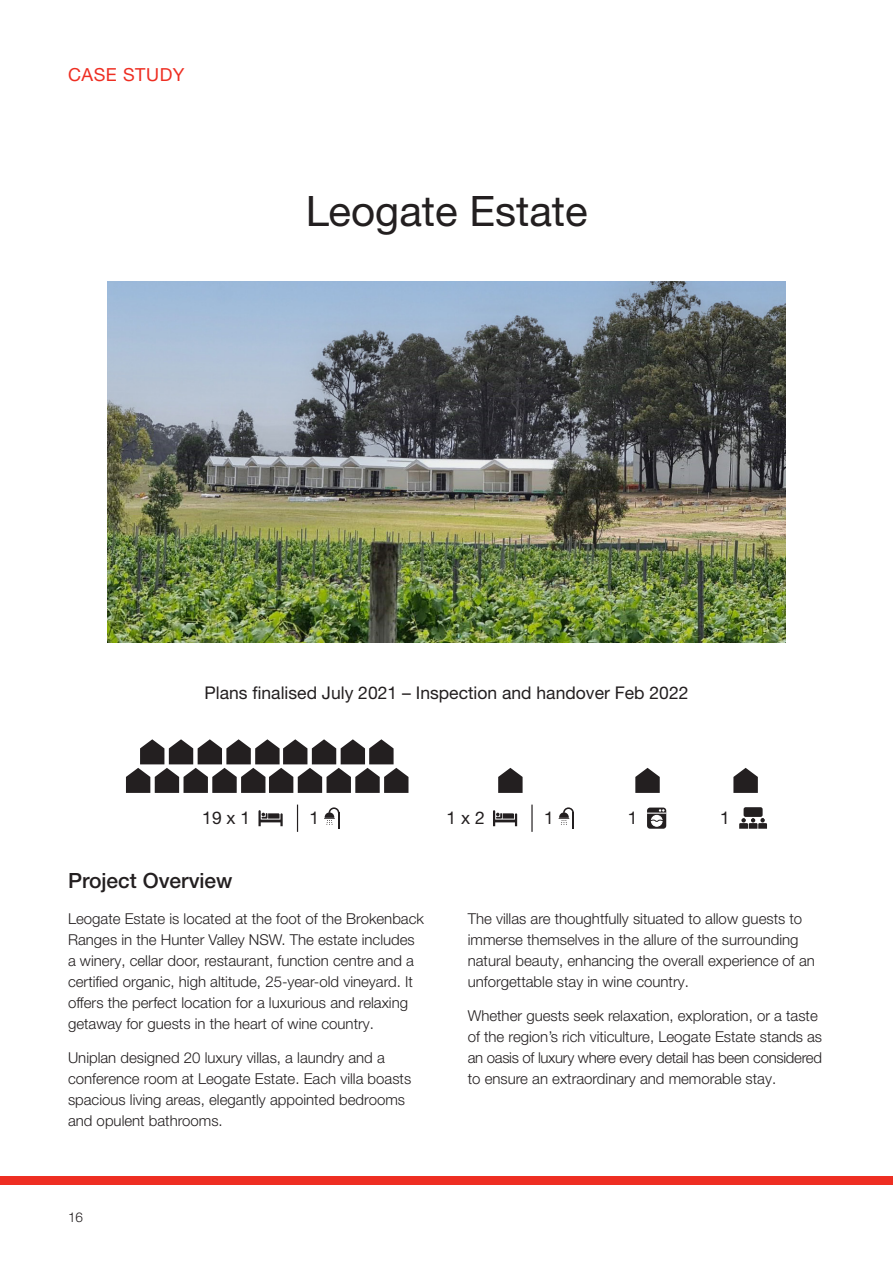
<style>
.page{position:relative;width:893px;height:1263px;background:#fff}
.page>*{position:absolute;margin:0;border:0;box-sizing:border-box;transform-origin:0 0}
.t1{font:42px "Helvetica Neue LT Pro";color:#231f20}
.t2{font:500 21px "Helvetica Neue LT Pro";color:#231f20}
.t3{font:18px "Helvetica Neue LT Pro";letter-spacing:.03em;color:#ee2e22}
.t4{font:17.55px "Helvetica Neue LT Pro";color:#231f20}
.t5{font:300 15px/21px "Helvetica Neue LT Pro";color:#231f20}
.t6{font:300 13.5px "Helvetica Neue LT Pro";color:#231f20}
</style>
<div class="page">
<img style="left:108px;top:282px;width:677px;height:360px">
<svg style="left:498px;top:768px;width:25px;height:25px"></svg>
<svg style="left:493px;top:810px;width:24px;height:16px"></svg>
<svg style="left:559px;top:807px;width:15px;height:22px"></svg>
<hr style="left:531px;top:804px;width:2px;height:28px;background:#231f20">
<svg style="left:258px;top:810px;width:25px;height:16px"></svg>
<svg style="left:324px;top:807px;width:15px;height:22px"></svg>
<svg style="left:297px;top:804px;width:1px;height:28px"></svg>
<svg style="left:126px;top:739px;width:282px;height:54px"></svg>
<svg style="left:635px;top:768px;width:25px;height:25px"></svg>
<div style="left:647px;top:807px;width:19px;height:22px;background:#231f20;border-radius:3px"></div>
<div style="left:651px;top:815px;width:11px;height:11px;background:#fff;border-radius:50%"></div>
<div style="left:651px;top:815px;width:12px;height:12px;border:1px solid #fff;border-radius:50%"></div>
<svg style="left:647px;top:809px;width:19px;height:14px"></svg>
<svg style="left:733px;top:768px;width:25px;height:25px"></svg>
<div style="left:744px;top:807px;width:19px;height:10px;background:#231f20;border-radius:2px"></div>
<svg style="left:739px;top:818px;width:28px;height:11px"></svg>
<div style="left:0;top:1176px;width:893px;height:8px;background:#ee2e22"></div>
<p class="t3" style="left:68px;top:63px;width:118px">CASE STUDY</p>
<h1 class="t1" style="left:305px;top:185px;width:284px">Leogate Estate</h1>
<p class="t4" style="left:204px;top:682px;width:486px">Plans finalised July 2021 – Inspection and handover Feb 2022</p>
<p class="t4" style="left:202px;top:807px;width:50px">19 x 1</p>
<p class="t4" style="left:309px;top:807px;width:11px">1</p>
<p class="t4" style="left:446px;top:807px;width:40px">1 x 2</p>
<p class="t4" style="left:544px;top:807px;width:11px">1</p>
<p class="t4" style="left:628px;top:807px;width:11px">1</p>
<p class="t4" style="left:720px;top:807px;width:11px">1</p>
<p class="t2" style="left:68px;top:868px;width:166px">Project Overview</p>
<p class="t5" style="left:68px;top:908px;width:357px">Leogate Estate is located at the foot of the Brokenback Ranges in the Hunter Valley NSW. The estate includes a winery, cellar door, restaurant, function centre and a certified organic, high altitude, 25-year-old vineyard. It offers the perfect location for a luxurious and relaxing getaway for guests in the heart of wine country.</p>
<p class="t5" style="left:68px;top:1047px;width:345px">Uniplan designed 20 luxury villas, a laundry and a conference room at Leogate Estate. Each villa boasts spacious living areas, elegantly appointed bedrooms and opulent bathrooms.</p>
<p class="t6" style="left:68px;top:1209px;width:17px">16</p>
<p class="t5" style="left:468px;top:908px;width:349px">The villas are thoughtfully situated to allow guests to immerse themselves in the allure of the surrounding natural beauty, enhancing the overall experience of an unforgettable stay in wine country.</p>
<p class="t5" style="left:468px;top:1005px;width:356px">Whether guests seek relaxation, exploration, or a taste of the region’s rich viticulture, Leogate Estate stands as an oasis of luxury where every detail has been considered to ensure an extraordinary and memorable stay.</p>
</div>
